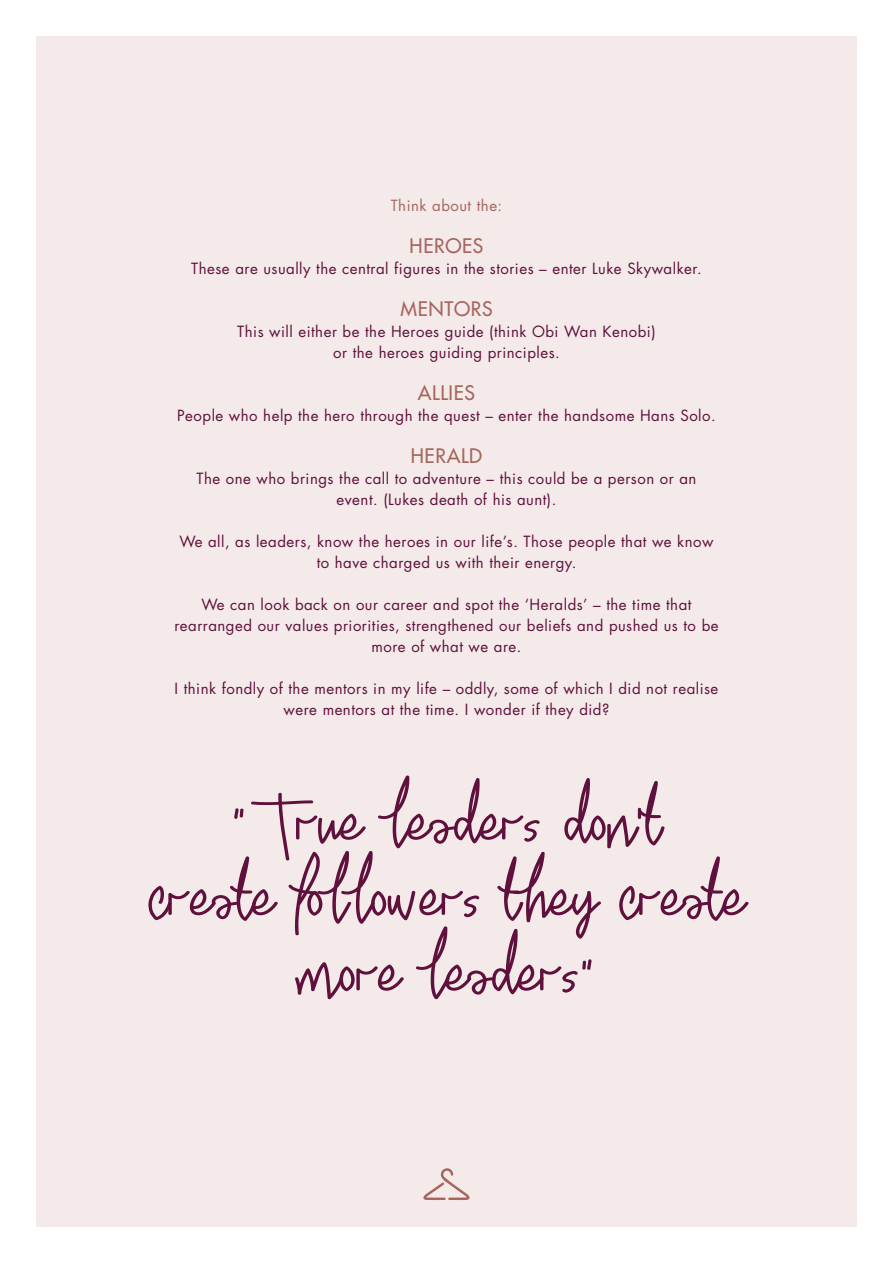
<style>
.page{position:relative;width:893px;height:1263px;background:#fff}
.page>*{position:absolute;margin:0;border:0;box-sizing:border-box;transform-origin:0 0}
.t1{font:69.3px/75.4px "Ekologie Hand";color:#60103c;text-align:center;scale:1.17 1}
.t2{font:19.5px "Futura";letter-spacing:.035em;color:#a6665e}
.t3{font:15px/21px "Futura";letter-spacing:.035em;color:#60103c;text-align:center}
.t4{font:15px "Futura";letter-spacing:.035em;color:#a6665e}
</style>
<div class="page">
<div style="left:36px;top:36px;width:821px;height:1191px;background:#f3eae9"></div>
<svg style="left:423px;top:1168px;width:47px;height:32px"></svg>
<p class="t4" style="left:391px;top:196px;width:113px">Think about the:</p>
<p class="t2" style="left:410px;top:233px;width:75px">HEROES</p>
<p class="t3" style="left:191px;top:258px;width:512px">These are usually the central figures in the stories – enter Luke Skywalker.</p>
<p class="t2" style="left:400px;top:296px;width:94px">MENTORS</p>
<p class="t3" style="left:237px;top:321px;width:420px">This will either be the Heroes guide (think Obi Wan Kenobi) or the heroes guiding principles.</p>
<p class="t2" style="left:418px;top:380px;width:59px">ALLIES</p>
<p class="t3" style="left:177px;top:405px;width:540px">People who help the hero through the quest – enter the handsome Hans Solo.</p>
<p class="t2" style="left:411px;top:443px;width:73px">HERALD</p>
<p class="t3" style="left:196px;top:468px;width:501px">The one who brings the call to adventure – this could be a person or an event. (Lukes death of his aunt).</p>
<p class="t3" style="left:179px;top:531px;width:536px">We all, as leaders, know the heroes in our life’s. Those people that we know to have charged us with their energy.</p>
<p class="t3" style="left:174px;top:594px;width:546px">We can look back on our career and spot the ‘Heralds’ – the time that rearranged our values priorities, strengthened our beliefs and pushed us to be more of what we are.</p>
<p class="t3" style="left:175px;top:678px;width:545px">I think fondly of the mentors in my life – oddly, some of which I did not realise were mentors at the time. I wonder if they did?</p>
<p class="t1" style="left:148px;top:776px;width:511px">“True leaders don’t<br>create followers they create more leaders”</p>
</div>
